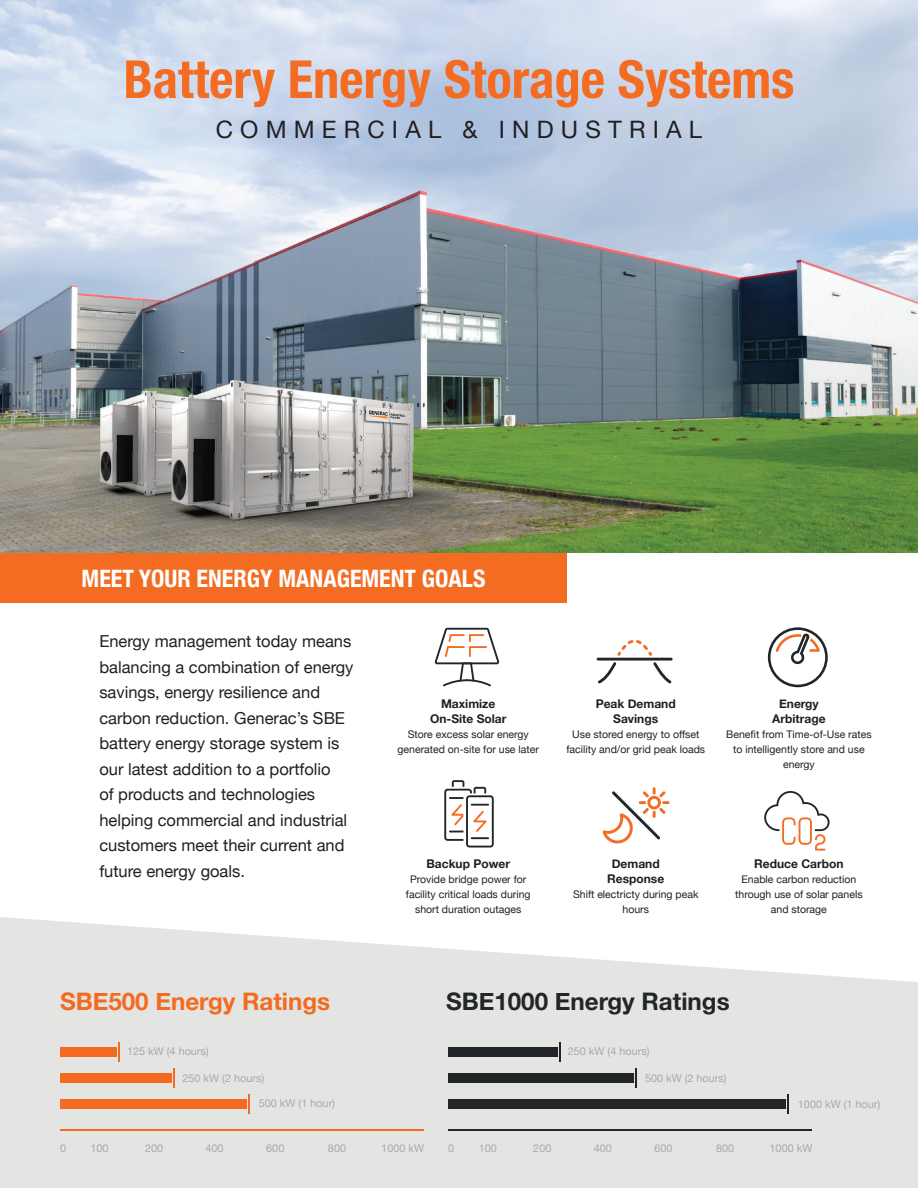
<style>
.page{position:relative;width:918px;height:1188px;background:#fff}
.page>*{position:absolute;margin:0;border:0;box-sizing:border-box;transform-origin:0 0}
.t1{font:700 condensed 52.5px "Helvetica Neue";color:#f36c21}
.t2{font:700 24.15px "Helvetica Neue";color:#222628}
.t3{font:700 24.15px "Helvetica Neue";color:#f36b21}
.t4{font:700 condensed 24px "Helvetica Neue";color:#fff}
.t5{font:24px "Helvetica Neue";letter-spacing:.3em;color:#231f20}
.t6{font:16.5px/25.5px "Helvetica Neue";color:#231f20}
.t7{font:700 12px/15px "Helvetica Neue";color:#231f20;text-align:center}
.t8{font:10.8px "Helvetica Neue";color:#a8a9ad}
.t9{font:10.5px/15px "Helvetica Neue";color:#231f20;text-align:center}
</style>
<div class="page">
<svg style="left:0;top:917px;width:918px;height:271px;background:#e7e7e6"></svg>
<img style="left:0;top:0;width:918px;height:553px">
<div style="left:0;top:553px;width:567px;height:50px;background:#f36c21"></div>
<div style="left:60px;top:1048px;width:57px;height:9px;background:#f36b21"></div>
<div style="left:60px;top:1073px;width:111px;height:10px;background:#f36b21"></div>
<div style="left:60px;top:1099px;width:186px;height:9px;background:#f36b21"></div>
<svg style="left:118px;top:1043px;width:2px;height:19px"></svg>
<hr style="left:173px;top:1068px;width:2px;height:20px;background:#f36b21">
<svg style="left:248px;top:1095px;width:2px;height:19px"></svg>
<hr style="left:60px;top:1129px;width:364px;height:2px;background:#f36b21">
<div style="left:448px;top:1048px;width:109px;height:9px;background:#222628"></div>
<div style="left:448px;top:1073px;width:186px;height:10px;background:#222628"></div>
<div style="left:448px;top:1099px;width:337px;height:10px;background:#222628"></div>
<svg style="left:559px;top:1043px;width:2px;height:19px"></svg>
<hr style="left:635px;top:1068px;width:2px;height:20px;background:#222628">
<svg style="left:787px;top:1095px;width:2px;height:19px"></svg>
<hr style="left:449px;top:1129px;width:363px;height:2px;background:#222628">
<svg style="left:435px;top:628px;width:64px;height:58px"></svg>
<svg style="left:597px;top:640px;width:76px;height:43px"></svg>
<hr style="left:598px;top:658px;width:73px;height:3px;background:#222628">
<svg style="left:768px;top:627px;width:60px;height:60px"></svg>
<svg style="left:444px;top:780px;width:50px;height:68px"></svg>
<svg style="left:764px;top:791px;width:66px;height:60px"></svg>
<svg style="left:603px;top:787px;width:66px;height:56px"></svg>
<h1 class="t1" style="left:124px;top:36px;width:672px">Battery Energy Storage Systems</h1>
<h3 class="t5" style="left:216px;top:113px;width:488px">COMMERCIAL &amp; INDUSTRIAL</h3>
<h3 class="t4" style="left:82px;top:558px;width:405px">MEET YOUR ENERGY MANAGEMENT GOALS</h3>
<p class="t6" style="left:99px;top:630px;width:256px">Energy management today means balancing a combination of energy savings, energy resilience and carbon reduction. Generac’s SBE battery energy storage system is our latest addition to a portfolio<br>of products and technologies helping commercial and industrial customers meet their current and future energy goals.</p>
<p class="t7" style="left:430px;top:696px;width:78px">Maximize<br>On-Site Solar</p>
<p class="t9" style="left:398px;top:727px;width:143px">Store excess solar energy generated on-site for use later</p>
<p class="t7" style="left:426px;top:857px;width:85px">Backup Power</p>
<p class="t9" style="left:406px;top:873px;width:126px">Provide bridge power for facility critical loads during short duration outages</p>
<p class="t7" style="left:596px;top:696px;width:81px">Peak Demand<br>Savings</p>
<p class="t9" style="left:566px;top:727px;width:140px">Use stored energy to offset facility and/or grid peak loads</p>
<p class="t7" style="left:772px;top:696px;width:55px">Energy<br>Arbitrage</p>
<p class="t9" style="left:726px;top:727px;width:147px">Benefit from Time-of-Use rates to intelligently store and use energy</p>
<p class="t7" style="left:607px;top:857px;width:59px">Demand<br>Response</p>
<p class="t9" style="left:573px;top:888px;width:127px">Shift electricty during peak hours</p>
<p class="t7" style="left:754px;top:857px;width:91px">Reduce Carbon</p>
<p class="t9" style="left:735px;top:873px;width:129px">Enable carbon reduction through use of solar panels and storage</p>
<h2 class="t3" style="left:60px;top:983px;width:272px">SBE500 Energy Ratings</h2>
<p class="t8" style="left:127px;top:1044px;width:83px">125 kW (4 hours)</p>
<h2 class="t2" style="left:446px;top:983px;width:285px">SBE1000 Energy Ratings</h2>
<p class="t8" style="left:568px;top:1044px;width:83px">250 kW (4 hours)</p>
<p class="t8" style="left:183px;top:1070px;width:83px">250 kW (2 hours)</p>
<p class="t8" style="left:259px;top:1096px;width:78px">500 kW (1 hour)</p>
<p class="t8" style="left:645px;top:1070px;width:83px">500 kW (2 hours)</p>
<p class="t8" style="left:798px;top:1096px;width:84px">1000 kW (1 hour)</p>
<p class="t8" style="left:60px;top:1140px;width:8px">0</p>
<p class="t8" style="left:90px;top:1140px;width:20px">100</p>
<p class="t8" style="left:145px;top:1140px;width:20px">200</p>
<p class="t8" style="left:205px;top:1140px;width:20px">400</p>
<p class="t8" style="left:266px;top:1140px;width:20px">600</p>
<p class="t8" style="left:328px;top:1140px;width:20px">800</p>
<p class="t8" style="left:381px;top:1140px;width:44px">1000 kW</p>
<p class="t8" style="left:448px;top:1140px;width:8px">0</p>
<p class="t8" style="left:479px;top:1140px;width:20px">100</p>
<p class="t8" style="left:533px;top:1140px;width:20px">200</p>
<p class="t8" style="left:594px;top:1140px;width:20px">400</p>
<p class="t8" style="left:655px;top:1140px;width:20px">600</p>
<p class="t8" style="left:716px;top:1140px;width:20px">800</p>
<p class="t8" style="left:770px;top:1140px;width:44px">1000 kW</p>
</div>
